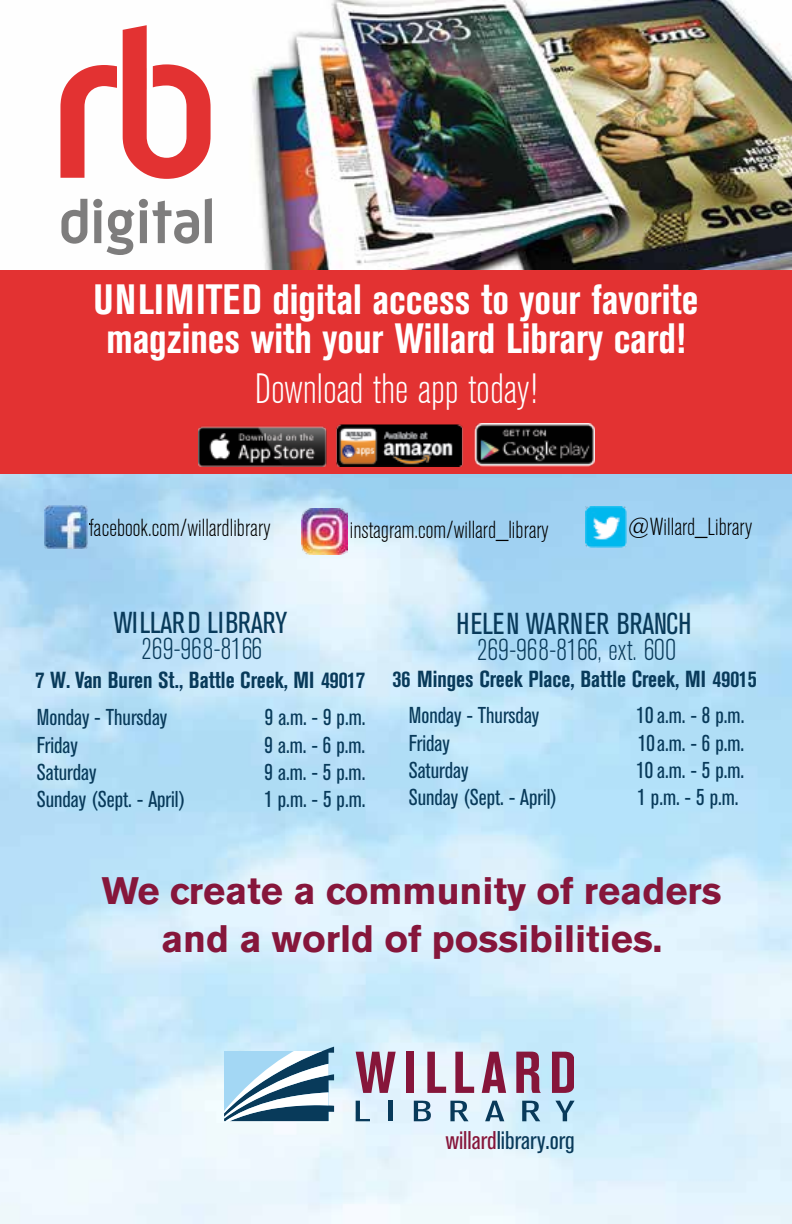
<style>
.page{position:relative;width:792px;height:1224px;background:#fff}
.page>*{position:absolute;margin:0;border:0;box-sizing:border-box;transform-origin:0 0}
.t1{font:700 condensed 42px/40px "Akzidenz Grotesk BE";color:#fff;text-align:center}
.t2{font:300 condensed 42px "Akzidenz Grotesk BE";color:#fff}
.t3{font:700 38px/48px "Akzidenz Grotesk BE";color:#86163b;text-align:center}
.t4{font:300 condensed 30px "Akzidenz Grotesk BE";color:#083a5a}
.t5{font:condensed 30px "Akzidenz Grotesk BE";color:#083a5a}
.t6{font:condensed 25.4px "Akzidenz Grotesk BE";color:#083a5a}
.t7{font:300 condensed 24.4px "Akzidenz Grotesk BE";color:#000}
.t8{font:700 condensed 23px "Akzidenz Grotesk BE";color:#083a5a}
.t9{font:condensed 22.8px "Akzidenz Grotesk BE";color:#083a5a}
.s1{color:#86153a}
</style>
<div class="page">
<img style="left:0;top:474px;width:792px;height:750px">
<img style="left:44px;top:505px;width:43px;height:43px">
<div style="left:0;top:270px;width:792px;height:204px;background:#e33232"></div>
<img style="left:80px;top:0;width:712px;height:270px">
<svg style="left:356px;top:1052px;width:40px;height:41px;background:#aa738d"></svg>
<div style="left:406px;top:1052px;width:8px;height:41px;background:#86153a"></div>
<svg style="left:427px;top:1052px;width:19px;height:41px"></svg>
<svg style="left:455px;top:1052px;width:19px;height:41px"></svg>
<svg style="left:482px;top:1052px;width:24px;height:41px"></svg>
<svg style="left:516px;top:1052px;width:25px;height:41px"></svg>
<svg style="left:552px;top:1052px;width:22px;height:41px"></svg>
<svg style="left:356px;top:1101px;width:14px;height:20px"></svg>
<hr style="left:388px;top:1101px;width:4px;height:20px;background:#083a5a">
<svg style="left:414px;top:1101px;width:17px;height:20px"></svg>
<svg style="left:450px;top:1101px;width:19px;height:20px"></svg>
<svg style="left:485px;top:1101px;width:19px;height:20px"></svg>
<svg style="left:522px;top:1101px;width:18px;height:20px"></svg>
<svg style="left:555px;top:1101px;width:20px;height:20px"></svg>
<svg style="left:224px;top:1047px;width:110px;height:74px"></svg>
<svg style="left:123px;top:25px;width:88px;height:154px"></svg>
<svg style="left:60px;top:65px;width:57px;height:113px"></svg>
<svg style="left:61px;top:199px;width:26px;height:45px"></svg>
<svg style="left:93px;top:199px;width:106px;height:56px"></svg>
<svg style="left:205px;top:198px;width:7px;height:45px"></svg>
<img style="left:198px;top:424px;width:396px;height:43px">
<img style="left:302px;top:508px;width:45px;height:46px">
<img style="left:585px;top:506px;width:41px;height:42px">
<h1 class="t1" style="left:93px;top:279px;width:607px">UNLIMITED digital access to your favorite magzines with your Willard Library card!</h1>
<h1 class="t2" style="left:255px;top:367px;width:284px">Download the app today!</h1>
<p class="t7" style="left:89px;top:514px;width:183px">facebook.com/willardlibrary</p>
<h3 class="t5" style="left:114px;top:606px;width:175px">WILLARD LIBRARY</h3>
<h3 class="t4" style="left:141px;top:633px;width:122px">269-968-8166</h3>
<p class="t7" style="left:350px;top:516px;width:200px">instagram.com/willard_library</p>
<p class="t7" style="left:628px;top:514px;width:126px">@Willard_Library</p>
<h3 class="t5" style="left:457px;top:607px;width:236px">HELEN WARNER BRANCH</h3>
<h3 class="t4" style="left:477px;top:633px;width:200px">269-968-8166, ext. 600</h3>
<p class="t8" style="left:36px;top:667px;width:331px">7 W. Van Buren St., Battle Creek, MI 49017</p>
<p class="t9" style="left:37px;top:705px;width:132px">Monday - Thursday</p>
<p class="t9" style="left:265px;top:705px;width:102px">9 a.m. - 9 p.m.</p>
<p class="t9" style="left:37px;top:732px;width:43px">Friday</p>
<p class="t9" style="left:265px;top:732px;width:102px">9 a.m. - 6 p.m.</p>
<p class="t9" style="left:37px;top:760px;width:61px">Saturday</p>
<p class="t9" style="left:265px;top:760px;width:102px">9 a.m. - 5 p.m.</p>
<p class="t9" style="left:37px;top:787px;width:150px">Sunday (Sept. - April)</p>
<p class="t9" style="left:264px;top:787px;width:103px">1 p.m. - 5 p.m.</p>
<p class="t8" style="left:393px;top:666px;width:366px">36 Minges Creek Place, Battle Creek, MI 49015</p>
<p class="t9" style="left:409px;top:703px;width:132px">Monday - Thursday</p>
<p class="t9" style="left:637px;top:703px;width:109px">10 a.m. - 8 p.m.</p>
<p class="t9" style="left:409px;top:730px;width:43px">Friday</p>
<p class="t9" style="left:638px;top:730px;width:108px">10 a.m. - 6 p.m.</p>
<p class="t9" style="left:409px;top:758px;width:61px">Saturday</p>
<p class="t9" style="left:637px;top:758px;width:109px">10 a.m. - 5 p.m.</p>
<p class="t9" style="left:409px;top:785px;width:150px">Sunday (Sept. - April)</p>
<p class="t9" style="left:637px;top:785px;width:103px">1 p.m. - 5 p.m.</p>
<h2 class="t3" style="left:102px;top:867px;width:621px">We create a community of readers and a world of possibilities.</h2>
<p class="t6" style="left:446px;top:1126px;width:130px"><span class="s1">willard</span>library.org</p>
</div>
